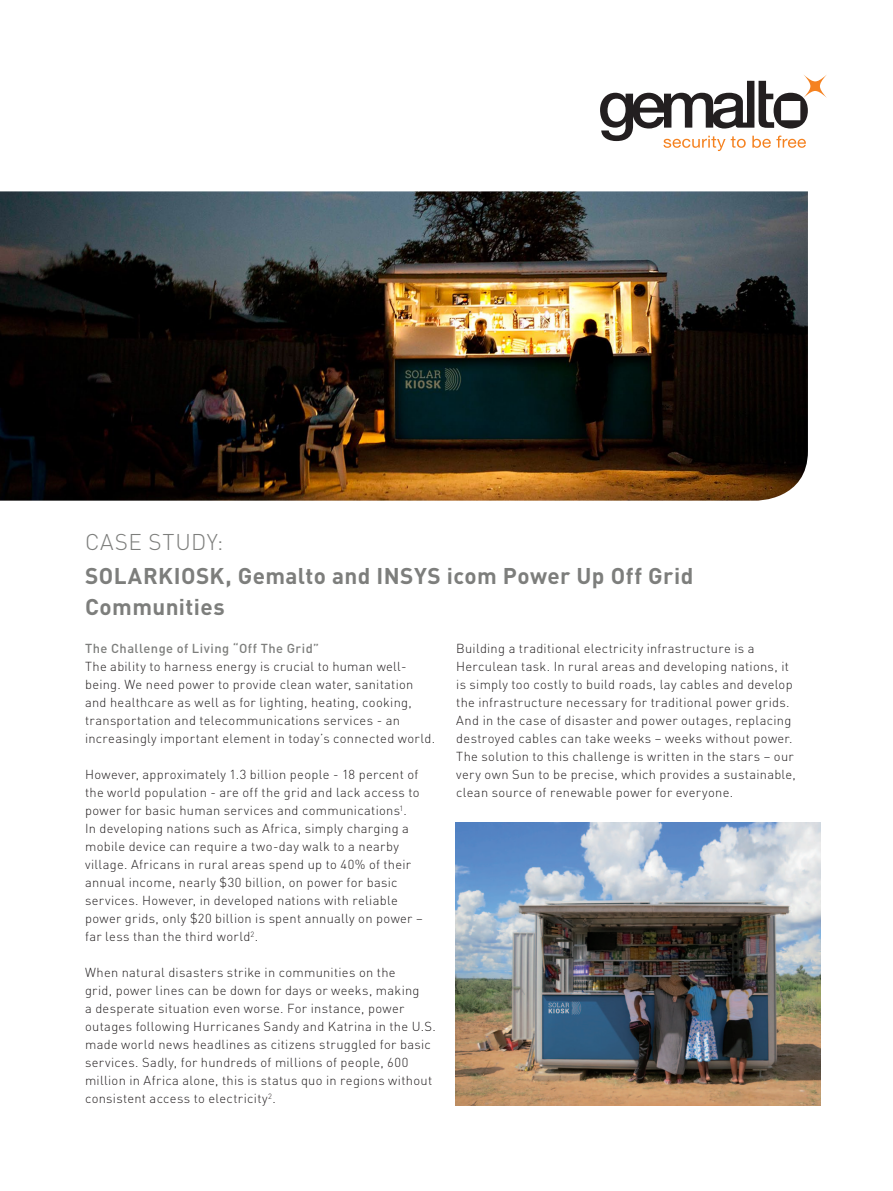
<style>
.page{position:relative;width:893px;height:1191px;background:#fff}
.page>*{position:absolute;margin:0;border:0;box-sizing:border-box;transform-origin:0 0}
.Header_Bold_15_21{font:700 22.5px/31.5px "DIN Pro";letter-spacing:.02em;color:#7d7e7c}
.Header_Bold_15_21-2{font:300 22.5px "DIN Pro";letter-spacing:.025em;color:#7d7e7c}
.Body_8_6_12{font:300 12.9px/18px "DINOT";letter-spacing:.025em;color:#231f20}
.Header_Medium_8_6_12{font:500 12.9px "DIN Pro";letter-spacing:.035em;color:#7d7e7c}
</style>
<div class="page">
<img style="left:0;top:191px;width:808px;height:309px">
<svg style="left:600px;top:75px;width:227px;height:76px"></svg>
<img style="left:456px;top:822px;width:365px;height:284px">
<p class="Header_Bold_15_21-2" style="left:85px;top:526px;width:140px">CASE STUDY:</p>
<p class="Header_Bold_15_21" style="left:85px;top:559px;width:610px">SOLARKIOSK, Gemalto and INSYS icom Power Up Off Grid<br>Communities</p>
<p class="Header_Medium_8_6_12" style="left:85px;top:640px;width:236px">The Challenge of Living “Off The Grid”</p>
<p class="Body_8_6_12" style="left:85px;top:657px;width:352px">The ability to harness energy is crucial to human well&shy;being. We need power to provide clean water, sanitation and healthcare as well as for lighting, heating, cooking, transportation and telecommunications services - an increasingly important element in today’s connected world.</p>
<p class="Body_8_6_12" style="left:85px;top:765px;width:339px">However, approximately 1.3 billion people - 18 percent of the world population - are off the grid and lack access to power for basic human services and communications<sup>1</sup>.<br>In developing nations such as Africa, simply charging a mobile device can require a two-day walk to a nearby village. Africans in rural areas spend up to 40% of their annual income, nearly $30 billion, on power for basic services. However, in developed nations with reliable power grids, only $20 billion is spent annually on power – far less than the third world<sup>2</sup>.</p>
<p class="Body_8_6_12" style="left:85px;top:963px;width:352px">When natural disasters strike in communities on the<br>grid, power lines can be down for days or weeks, making<br>a desperate situation even worse. For instance, power outages following Hurricanes Sandy and Katrina in the U.S. made world news headlines as citizens struggled for basic services. Sadly, for hundreds of millions of people, 600 million in Africa alone, this is status quo in regions without consistent access to electricity<sup>2</sup>.</p>
<p class="Body_8_6_12" style="left:456px;top:639px;width:341px">Building a traditional electricity infrastructure is a Herculean task. In rural areas and developing nations, it is simply too costly to build roads, lay cables and develop the infrastructure necessary for traditional power grids.<br>And in the case of disaster and power outages, replacing destroyed cables can take weeks – weeks without power.<br>The solution to this challenge is written in the stars – our very own Sun to be precise, which provides a sustainable, clean source of renewable power for everyone.</p>
</div>
